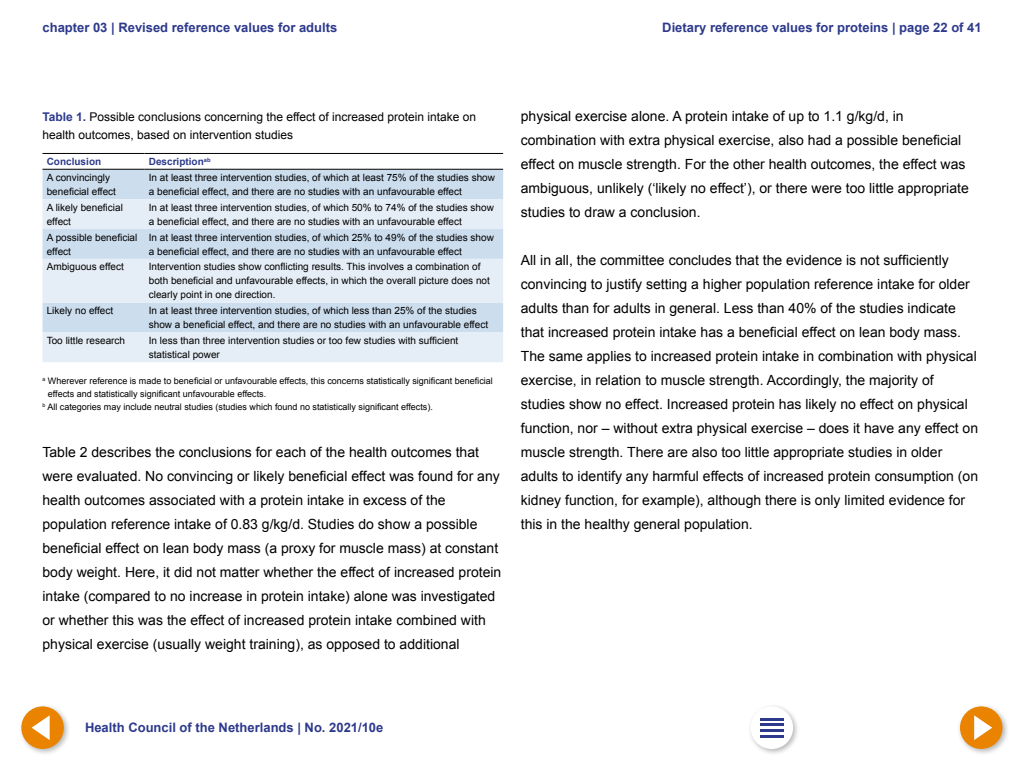
<style>
.page{position:relative;width:1024px;height:768px;background:#fff}
.page>*{position:absolute;margin:0;border:0;box-sizing:border-box;transform-origin:0 0}
.Plat_z_ruimte{font:14px/24px "Arial";color:#000}
.t1{font:700 13px "Arial";color:#2d3a8c}
.Tabel_Kop{font:12px/18px "Arial";color:#000}
.Tabeltekst{font:10px/14px "Arial";color:#000}
.Tabeltekst_Vet{font:700 10px "Arial";color:#2d3a8c}
.Footnote{font:9px/13px "Arial";color:#000}
.s1{font-weight:700;color:#2d3a8c}
</style>
<div class="page">
<svg style="left:43px;top:168px;width:460px;height:1px"></svg>
<div style="left:43px;top:170px;width:460px;height:29px;background:#cde"></div>
<svg style="left:43px;top:199px;width:460px;height:163px;background:#dce7f3"></svg>
<hr style="left:43px;top:153px;width:102px;height:1px;background:#000">
<hr style="left:145px;top:153px;width:358px;height:1px;background:#000">
<hr style="left:43px;top:169px;width:102px;height:1px;background:#000">
<hr style="left:145px;top:169px;width:358px;height:1px;background:#000">
<div style="left:18px;top:703px;width:53px;height:53px;background:#000;opacity:.3"></div>
<div style="left:21px;top:706px;width:43px;height:43px;background:#e98300;border-radius:50%"></div>
<svg style="left:32px;top:715px;width:18px;height:25px"></svg>
<div style="left:747px;top:703px;width:53px;height:53px;background:#000;opacity:.3"></div>
<div style="left:751px;top:707px;width:42px;height:42px;background:#fff;border-radius:50%"></div>
<hr style="left:760px;top:718px;width:24px;height:2px;background:#2d3a8c">
<hr style="left:760px;top:724px;width:24px;height:2px;background:#2d3a8c">
<hr style="left:760px;top:730px;width:24px;height:2px;background:#2d3a8c">
<hr style="left:760px;top:735px;width:24px;height:2px;background:#2d3a8c">
<div style="left:957px;top:703px;width:53px;height:53px;background:#000;opacity:.3"></div>
<div style="left:960px;top:706px;width:43px;height:43px;background:#e98300;border-radius:50%"></div>
<svg style="left:974px;top:715px;width:18px;height:25px"></svg>
<p class="t1" style="left:43px;top:19px;width:296px">chapter 03 | Revised reference values for adults</p>
<p class="t1" style="left:662px;top:19px;width:321px">Dietary reference values for proteins | page 22 of 41</p>
<h2 class="Tabel_Kop" style="left:43px;top:108px;width:435px"><span class="s1">Table 1.</span> Possible conclusions concerning the effect of increased protein intake on health outcomes, based on intervention studies</h2>
<p class="Tabeltekst_Vet" style="left:47px;top:155px;width:56px">Conclusion</p>
<p class="Tabeltekst_Vet" style="left:149px;top:155px;width:63px">Description<sup>ab</sup></p>
<p class="Tabeltekst" style="left:47px;top:171px;width:71px">A convincingly beneficial effect</p>
<p class="Tabeltekst" style="left:149px;top:171px;width:348px">In at least three intervention studies, of which at least 75% of the studies show a beneficial effect, and there are no studies with an unfavourable effect</p>
<p class="Tabeltekst" style="left:47px;top:200px;width:78px">A likely beneficial effect</p>
<p class="Tabeltekst" style="left:149px;top:200px;width:347px">In at least three intervention studies, of which 50% to 74% of the studies show a beneficial effect, and there are no studies with an unfavourable effect</p>
<p class="Tabeltekst" style="left:47px;top:230px;width:92px">A possible beneficial effect</p>
<p class="Tabeltekst" style="left:149px;top:230px;width:347px">In at least three intervention studies, of which 25% to 49% of the studies show a beneficial effect, and there are no studies with an unfavourable effect</p>
<p class="Tabeltekst" style="left:47px;top:260px;width:79px">Ambiguous effect</p>
<p class="Tabeltekst" style="left:149px;top:260px;width:343px">Intervention studies show conflicting results. This involves a combination of both beneficial and unfavourable effects, in which the overall picture does not clearly point in one direction.</p>
<p class="Tabeltekst" style="left:47px;top:304px;width:68px">Likely no effect</p>
<p class="Tabeltekst" style="left:149px;top:304px;width:341px">In at least three intervention studies, of which less than 25% of the studies show a beneficial effect, and there are no studies with an unfavourable effect</p>
<p class="Tabeltekst" style="left:47px;top:334px;width:80px">Too little research</p>
<p class="Tabeltekst" style="left:149px;top:334px;width:311px">In less than three intervention studies or too few studies with sufficient statistical power</p>
<p class="Footnote" style="left:48px;top:374px;width:447px;text-indent:-5px"><sup>a</sup> Wherever reference is made to beneficial or unfavourable effects, this concerns statistically significant beneficial effects and statistically significant unfavourable effects.</p>
<p class="Footnote" style="left:43px;top:400px;width:392px"><sup>b</sup> All categories may include neutral studies (studies which found no statistically significant effects).</p>
<p class="Plat_z_ruimte" style="left:43px;top:440px;width:460px">Table 2 describes the conclusions for each of the health outcomes that were evaluated. No convincing or likely beneficial effect was found for any health outcomes associated with a protein intake in excess of the population reference intake of 0.83 g/kg/d. Studies do show a possible beneficial effect on lean body mass (a proxy for muscle mass) at constant body weight. Here, it did not matter whether the effect of increased protein intake (compared to no increase in protein intake) alone was investigated or whether this was the effect of increased protein intake combined with physical exercise (usually weight training), as opposed to additional</p>
<p class="Plat_z_ruimte" style="left:521px;top:104px;width:449px">physical exercise alone. A protein intake of up to 1.1 g/kg/d, in combination with extra physical exercise, also had a possible beneficial effect on muscle strength. For the other health outcomes, the effect was ambiguous, unlikely (‘likely no effect’), or there were too little appropriate studies to draw a conclusion.</p>
<p class="Plat_z_ruimte" style="left:521px;top:248px;width:459px">All in all, the committee concludes that the evidence is not sufficiently convincing to justify setting a higher population reference intake for older adults than for adults in general. Less than 40% of the studies indicate that increased protein intake has a beneficial effect on lean body mass.<br>The same applies to increased protein intake in combination with physical exercise, in relation to muscle strength. Accordingly, the majority of studies show no effect. Increased protein has likely no effect on physical function, nor – without extra physical exercise – does it have any effect on muscle strength. There are also too little appropriate studies in older adults to identify any harmful effects of increased protein consumption (on kidney function, for example), although there is only limited evidence for this in the healthy general population.</p>
<p class="t1" style="left:85px;top:719px;width:300px">Health Council of the Netherlands | No. 2021/10e</p>
</div>
